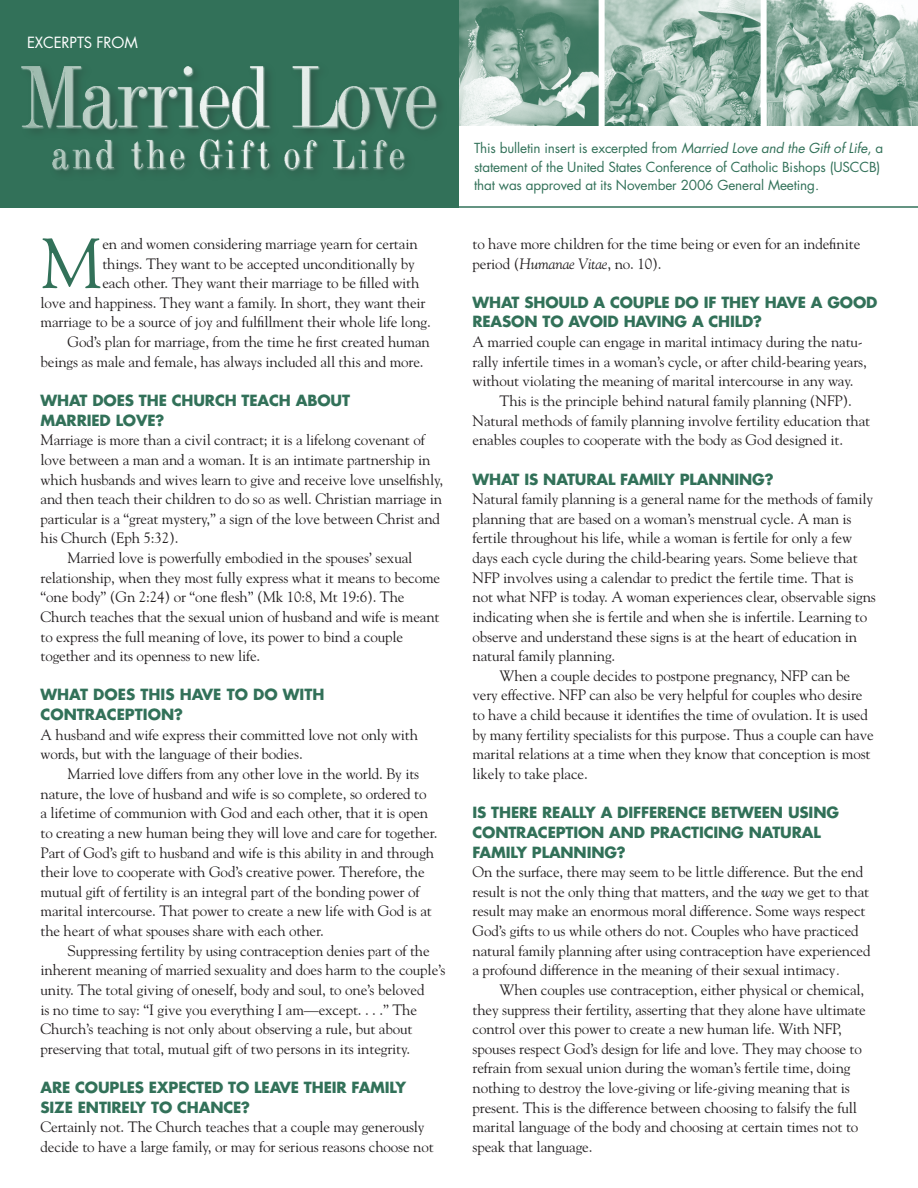
<style>
.page{position:relative;width:918px;height:1188px;background:#fff}
.page>*{position:absolute;margin:0;border:0;box-sizing:border-box;transform-origin:0 0}
.First_Paragraph{font:70.35px "Goudy";color:#327159}
.Answers_3{font:15px/19.6px "Goudy";letter-spacing:-.01em;color:#231f20}
.Answers_2{font:15px/19.6px "Goudy";letter-spacing:-.01em;color:#231f20}
.QUESTION{font:700 15px/19.6px "Futura";letter-spacing:-.01em;color:#327159}
.First_Paragraph-2{font:15px "Goudy";letter-spacing:-.01em;color:#231f20}
.QUESTION-2{font:15px "Futura";letter-spacing:-.01em;color:#fff}
.Answers_2-2{font:13.5px/18.6px "Futura";letter-spacing:-.01em;color:#327159}
.s1{font-style:italic}
</style>
<div class="page">
<img style="left:459px;top:0;width:459px;height:126px">
<div style="left:0;top:0;width:459px;height:208px;background:#327159"></div>
<hr style="left:0;top:206px;width:918px;height:2px;background:#327159">
<div style="left:599px;top:0;width:6px;height:127px;background:#fff"></div>
<svg style="left:783px;top:0;width:6px;height:126px"></svg>
<img style="left:21px;top:66px;width:419px;height:105px">
<div style="left:761px;top:0;width:6px;height:129px;background:#fff"></div>
<p class="QUESTION-2" style="left:27px;top:33px;width:110px">ExCerpts From</p>
<p class="First_Paragraph" style="left:40px;top:220px;width:64px">M</p>
<p class="First_Paragraph-2" style="left:102px;top:234px;width:317px">en and women considering marriage yearn for certain</p>
<p class="First_Paragraph-2" style="left:102px;top:254px;width:314px">things. They want to be accepted unconditionally by</p>
<p class="First_Paragraph-2" style="left:102px;top:274px;width:319px">each other. They want their marriage to be filled with</p>
<p class="First_Paragraph-2" style="left:40px;top:293px;width:387px">love and happiness. They want a family. In short, they want their</p>
<p class="First_Paragraph-2" style="left:40px;top:313px;width:392px">marriage to be a source of joy and fulfillment their whole life long.</p>
<p class="Answers_3" style="left:40px;top:332px;width:391px;text-indent:27px">God’s plan for marriage, from the time he first created human beings as male and female, has always included all this and more.</p>
<p class="QUESTION" style="left:40px;top:390px;width:311px">WHAT DOES THE CHURCH TEACH ABOUT<br>MARRIED LOVE?</p>
<p class="Answers_2" style="left:40px;top:430px;width:404px">Marriage is more than a civil contract; it is a lifelong covenant of love between a man and a woman. It is an intimate partnership in which husbands and wives learn to give and receive love unselfishly, and then teach their children to do so as well. Christian marriage in particular is a “great mystery,” a sign of the love between Christ and his Church (Eph 5:32).</p>
<p class="Answers_3" style="left:40px;top:548px;width:401px;text-indent:27px">Married love is powerfully embodied in the spouses’ sexual relationship, when they most fully express what it means to become “one body” (Gn 2:24) or “one flesh” (Mk 10:8, Mt 19:6). The Church teaches that the sexual union of husband and wife is meant to express the full meaning of love, its power to bind a couple together and its openness to new life.</p>
<p class="QUESTION" style="left:40px;top:685px;width:286px">WHAT DOES THIS HAVE TO DO WITH<br>CONTRACEPTION?</p>
<p class="Answers_2" style="left:40px;top:725px;width:379px">A husband and wife express their committed love not only with words, but with the language of their bodies.</p>
<p class="Answers_3" style="left:40px;top:764px;width:399px;text-indent:27px">Married love differs from any other love in the world. By its nature, the love of husband and wife is so complete, so ordered to<br>a lifetime of communion with God and each other, that it is open to creating a new human being they will love and care for together.<br>Part of God’s gift to husband and wife is this ability in and through their love to cooperate with God’s creative power. Therefore, the mutual gift of fertility is an integral part of the bonding power of marital intercourse. That power to create a new life with God is at the heart of what spouses share with each other.</p>
<p class="Answers_3" style="left:40px;top:940px;width:407px;text-indent:27px">Suppressing fertility by using contraception denies part of the inherent meaning of married sexuality and does harm to the couple’s unity. The total giving of oneself, body and soul, to one’s beloved<br>is no time to say: “I give you everything I am—except. . . .” The Church’s teaching is not only about observing a rule, but about preserving that total, mutual gift of two persons in its integrity.</p>
<p class="QUESTION" style="left:40px;top:1077px;width:367px">ARE COUPLES EXPECTED TO LEAVE THEIR FAMILY<br>SIZE ENTIRELY TO CHANCE?</p>
<p class="Answers_2" style="left:40px;top:1117px;width:395px">Certainly not. The Church teaches that a couple may generously decide to have a large family, or may for serious reasons choose not</p>
<p class="Answers_2-2" style="left:474px;top:139px;width:411px">This bulletin insert is excerpted from <span class="s1">Married Love and the Gift of Life</span>, a statement of the United States Conference of Catholic Bishops (USCCB) that was approved at its November 2006 General Meeting.</p>
<p class="Answers_2" style="left:472px;top:234px;width:389px">to have more children for the time being or even for an indefinite period (<span class="s1">Humanae Vitae</span>, no. 10).</p>
<p class="QUESTION" style="left:472px;top:292px;width:406px">WHAT SHOULD A COUPLE DO IF THEY HAVE A GOOD<br>REASON TO AVOID HAVING A CHILD?</p>
<p class="Answers_2" style="left:472px;top:332px;width:396px">A married couple can engage in marital intimacy during the natu&shy;rally infertile times in a woman’s cycle, or after child-bearing years, without violating the meaning of marital intercourse in any way.</p>
<p class="Answers_3" style="left:472px;top:391px;width:399px;text-indent:27px">This is the principle behind natural family planning (NFP).<br>Natural methods of family planning involve fertility education that enables couples to cooperate with the body as God designed it.</p>
<p class="QUESTION" style="left:472px;top:469px;width:303px">WHAT IS NATURAL FAMILY PLANNING?</p>
<p class="Answers_2" style="left:472px;top:489px;width:405px">Natural family planning is a general name for the methods of family planning that are based on a woman’s menstrual cycle. A man is fertile throughout his life, while a woman is fertile for only a few days each cycle during the child-bearing years. Some believe that NFP involves using a calendar to predict the fertile time. That is not what NFP is today. A woman experiences clear, observable signs indicating when she is fertile and when she is infertile. Learning to observe and understand these signs is at the heart of education in natural family planning.</p>
<p class="Answers_3" style="left:472px;top:666px;width:403px;text-indent:27px">When a couple decides to postpone pregnancy, NFP can be very effective. NFP can also be very helpful for couples who desire to have a child because it identifies the time of ovulation. It is used by many fertility specialists for this purpose. Thus a couple can have marital relations at a time when they know that conception is most likely to take place.</p>
<p class="QUESTION" style="left:472px;top:803px;width:368px">IS THERE REALLY A DIFFERENCE BETWEEN USING<br>CONTRACEPTION AND PRACTICING NATURAL<br>FAMILY PLANNING?</p>
<p class="Answers_2" style="left:472px;top:862px;width:400px">On the surface, there may seem to be little difference. But the end result is not the only thing that matters, and the <span class="s1">way</span> we get to that result may make an enormous moral difference. Some ways respect God’s gifts to us while others do not. Couples who have practiced natural family planning after using contraception have experienced a profound difference in the meaning of their sexual intimacy<span class="s1">.</span></p>
<p class="Answers_3" style="left:472px;top:980px;width:395px;text-indent:27px">When couples use contraception, either physical or chemical, they suppress their fertility, asserting that they alone have ultimate control over this power to create a new human life. With NFP, spouses respect God’s design for life and love. They may choose to refrain from sexual union during the woman’s fertile time, doing nothing to destroy the love-giving or life-giving meaning that is present. This is the difference between choosing to falsify the full marital language of the body and choosing at certain times not to speak that language.</p>
</div>
